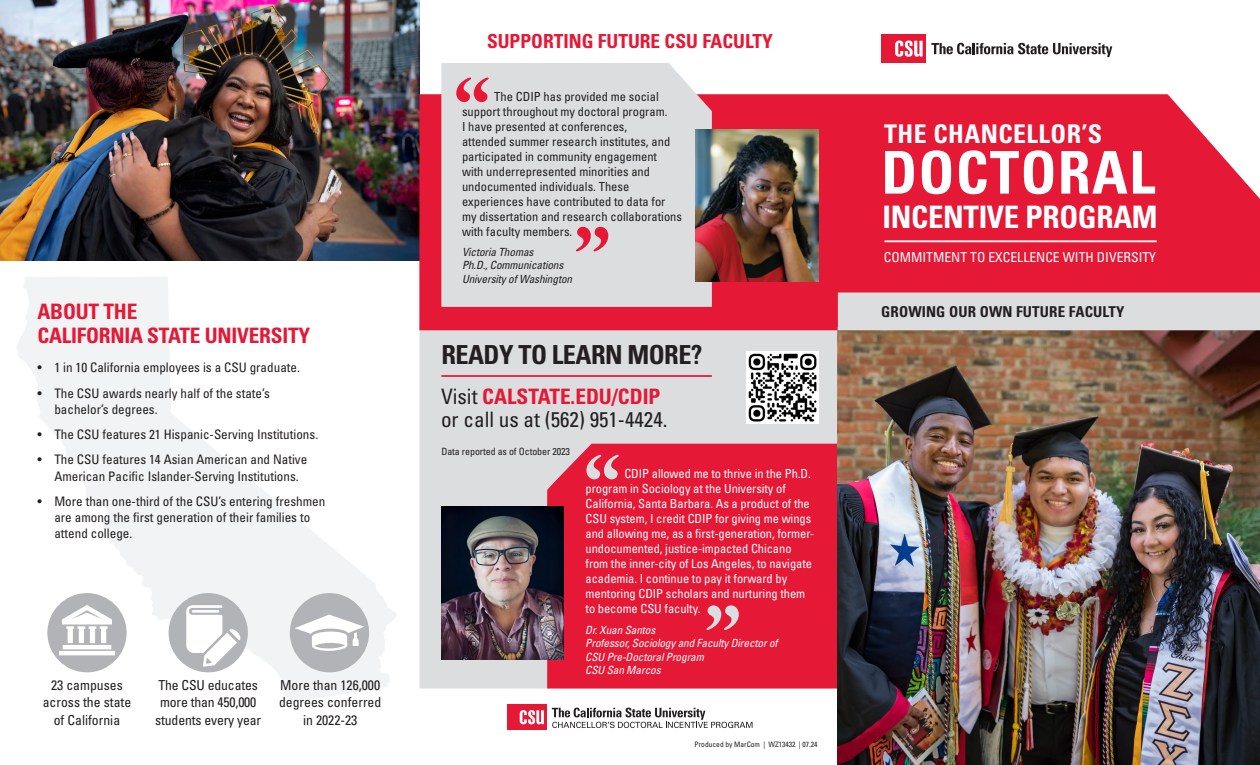
<style>
.page{position:relative;width:1260px;height:765px;background:#fff}
.page>*{position:absolute;margin:0;border:0;box-sizing:border-box;transform-origin:0 0}
.t1{font:700 condensed 58.88px "Univers LT Std";letter-spacing:.02em;color:#fff}
.t2{font:700 condensed 30.88px "Univers LT Std";letter-spacing:-.01em;color:#fff}
.t3{font:700 condensed 26.25px "Univers LT Std";letter-spacing:-.02em;color:#231f20}
.t4{font:700 condensed 25.75px "Univers LT Std";letter-spacing:.02em;color:#fff}
.t5{font:condensed 21.25px/22.5px "Univers LT Std";color:#231f20}
.Sections{font:700 condensed 21.25px/23.8px "Univers LT Std";letter-spacing:-.01em;color:#e51836}
.Sections-2{font:700 condensed 19.38px "Univers LT Std";color:#e51836}
.t6{font:700 condensed 15px "Univers LT Std";letter-spacing:.01em;color:#231f20}
.Body{font:condensed 13.75px/17.5px "Univers LT Std";color:#231f20;text-align:center}
.t7{font:condensed 13.62px "Univers LT Std";color:#fff}
.t8{font:condensed 13.12px/16.2px "Univers LT Std";color:#231f20}
.t9{font:condensed 12.5px/15px "Univers LT Std";letter-spacing:-.005em;color:#fff}
.t10{font:condensed 12.5px/15px "Univers LT Std";color:#231f20}
.t11{font:italic condensed 11.25px/13.5px "Univers LT Std";letter-spacing:-.01em;color:#fff}
.t12{font:italic condensed 11.25px "Univers LT Std";letter-spacing:-.01em;color:#231f20}
.t13{font:condensed 10px "Univers LT Std";letter-spacing:-.01em;color:#231f20}
.t14{font:condensed 7.5px "Univers LT Std";color:#231f20}
.s1{font-weight:700;color:#e51836}
</style>
<div class="page">
<div style="left:419px;top:330px;width:419px;height:359px;background:#dcdddf"></div>
<img style="left:0;top:0;width:419px;height:260px">
<div style="left:419px;top:94px;width:841px;height:236px;background:#e51836"></div>
<svg style="left:931px;top:43px;width:181px;height:14px"></svg>
<div style="left:881px;top:34px;width:45px;height:29px;background:#e51836"></div>
<svg style="left:895px;top:41px;width:28px;height:16px"></svg>
<div style="left:441px;top:63px;width:271px;height:244px;background:#dcdddf"></div>
<svg style="left:456px;top:78px;width:33px;height:24px"></svg>
<svg style="left:576px;top:227px;width:32px;height:24px"></svg>
<hr style="left:441px;top:375px;width:271px;height:2px;background:#e51836">
<hr style="left:884px;top:240px;width:273px;height:2px;background:#fff">
<div style="left:547px;top:444px;width:291px;height:245px;background:#e51836"></div>
<svg style="left:1156px;top:94px;width:104px;height:105px"></svg>
<div style="left:507px;top:705px;width:40px;height:25px;background:#e51836"></div>
<svg style="left:520px;top:710px;width:24px;height:14px"></svg>
<svg style="left:552px;top:708px;width:201px;height:20px"></svg>
<img style="left:838px;top:442px;width:422px;height:323px">
<svg style="left:17px;top:277px;width:380px;height:425px"></svg>
<div style="left:290px;top:593px;width:79px;height:79px;background:#b2b3b7;border-radius:50%"></div>
<svg style="left:295px;top:615px;width:69px;height:36px"></svg>
<div style="left:169px;top:593px;width:79px;height:79px;background:#b2b3b7;border-radius:50%"></div>
<svg style="left:186px;top:605px;width:56px;height:62px"></svg>
<img style="left:838px;top:330px;width:422px;height:112px">
<div style="left:838px;top:292px;width:422px;height:38px;background:#dcdddf"></div>
<img style="left:747px;top:351px;width:72px;height:72px">
<img style="left:696px;top:129px;width:123px;height:153px">
<svg style="left:706px;top:605px;width:33px;height:25px"></svg>
<svg style="left:541px;top:435px;width:78px;height:61px;background:#e07b8b"></svg>
<img style="left:441px;top:507px;width:123px;height:152px">
<p class="Sections-2" style="left:487px;top:29px;width:287px">SUPPORTING FUTURE CSU FACULTY</p>
<p class="t10" style="left:462px;top:89px;width:222px;text-indent:32px">The CDIP has provided me social support throughout my doctoral program.<br>I have presented at conferences,<br>attended summer research institutes, and participated in community engagement<br>with underrepresented minorities and undocumented individuals. These experiences have contributed to data for my dissertation and research collaborations with faculty members.</p>
<p class="t12" style="left:462px;top:245px;width:73px">Victoria Thomas</p>
<p class="t12" style="left:462px;top:258px;width:103px">Ph.D., Communications</p>
<p class="t12" style="left:462px;top:272px;width:112px">University of Washington</p>
<p class="t4" style="left:884px;top:118px;width:220px">THE CHANCELLOR’S</p>
<p class="t1" style="left:881px;top:137px;width:276px">DOCTORAL</p>
<p class="t2" style="left:883px;top:198px;width:277px">INCENTIVE PROGRAM</p>
<p class="t7" style="left:884px;top:249px;width:274px">COMMITMENT TO EXCELLENCE WITH DIVERSITY</p>
<p class="Sections" style="left:38px;top:300px;width:274px">ABOUT THE<br>CALIFORNIA STATE UNIVERSITY</p>
<p class="t6" style="left:881px;top:302px;width:245px">GROWING OUR OWN FUTURE FACULTY</p>
<p class="t3" style="left:441px;top:338px;width:263px">READY TO LEARN MORE?</p>
<p class="t8" style="left:38px;top:359px;width:264px">• 1 in 10 California employees is a CSU graduate.</p>
<p class="t8" style="left:54px;top:385px;width:217px;text-indent:-17px">• The CSU awards nearly half of the state’s bachelor’s degrees.</p>
<p class="t8" style="left:38px;top:426px;width:282px">• The CSU features 21 Hispanic-Serving Institutions.</p>
<p class="t8" style="left:54px;top:451px;width:254px;text-indent:-17px">• The CSU features 14 Asian American and Native<br>American Pacific Islander-Serving Institutions.</p>
<p class="t8" style="left:54px;top:493px;width:272px;text-indent:-17px">• More than one-third of the CSU’s entering freshmen are among the first generation of their families to attend college.</p>
<p class="t5" style="left:441px;top:385px;width:228px">Visit <span class="s1">CALSTATE.EDU/CDIP </span>or call us at (562) 951-4424.</p>
<p class="t13" style="left:441px;top:446px;width:130px">Data reported as of October 2023</p>
<p class="t9" style="left:586px;top:466px;width:230px;text-indent:39px">CDIP allowed me to thrive in the Ph.D. program in Sociology at the University of California, Santa Barbara. As a product of the CSU system, I credit CDIP for giving me wings and allowing me, as a first-generation, former&shy;undocumented, justice-impacted Chicano from the inner-city of Los Angeles, to navigate academia. I continue to pay it forward by mentoring CDIP scholars and nurturing them to become CSU faculty.</p>
<p class="Body" style="left:155px;top:676px;width:107px">The CSU educates more than 450,000 students every year</p>
<p class="Body" style="left:43px;top:676px;width:90px">23 campuses across the state of California</p>
<p class="Body" style="left:279px;top:676px;width:104px">More than 126,000 degrees conferred in 2022-23</p>
<p class="t11" style="left:585px;top:623px;width:72px">Dr. Xuan Santos</p>
<p class="t11" style="left:585px;top:636px;width:194px">Professor, Sociology and Faculty Director of<br>CSU Pre-Doctoral Program<br>CSU San Marcos</p>
<p class="t14" style="left:695px;top:740px;width:124px">Produced by MarCom | WZ13432 | 07.24</p>
</div>
